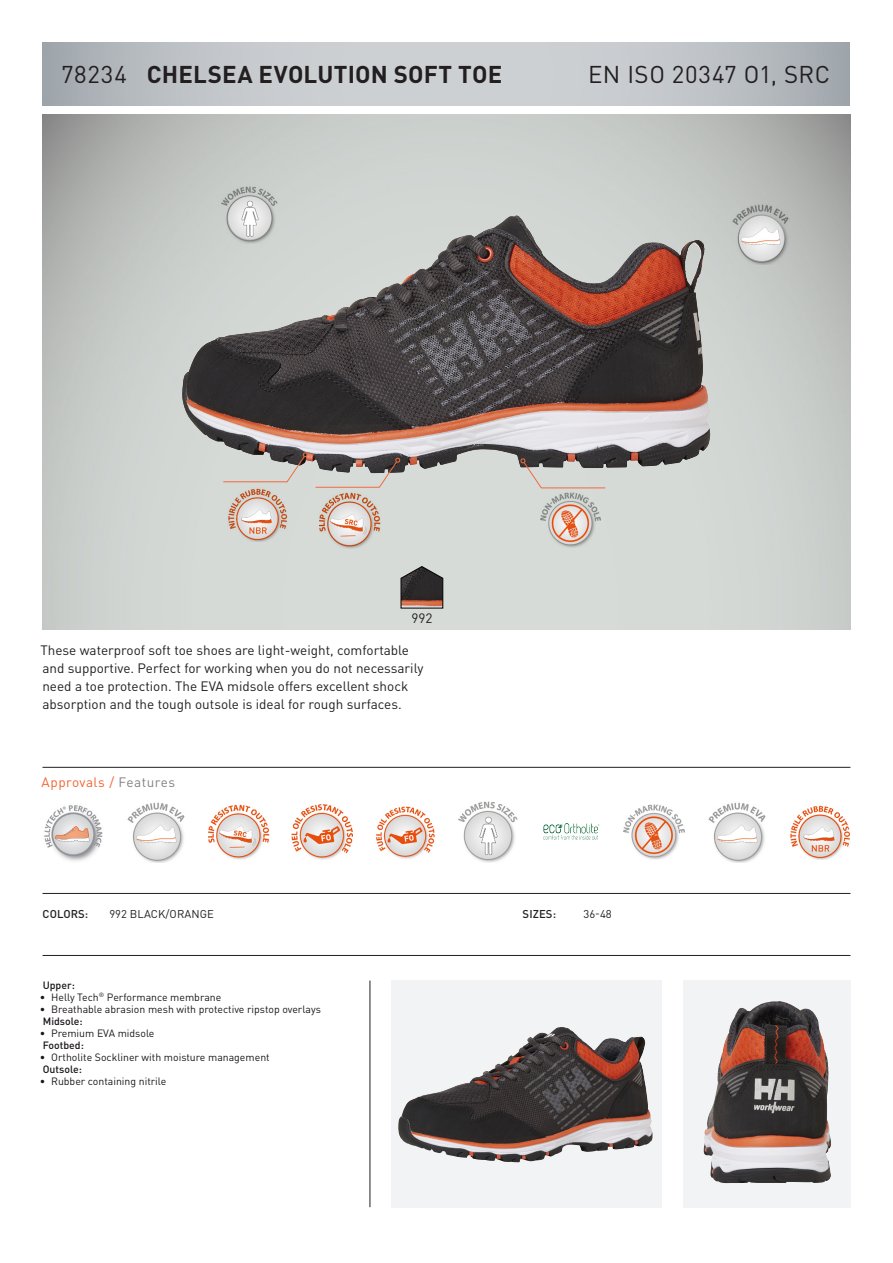
<style>
.page{position:relative;width:893px;height:1263px;background:#fff}
.page>*{position:absolute;margin:0;border:0;box-sizing:border-box;transform-origin:0 0}
.Artikkelnummer{font:700 24px "DINOT";letter-spacing:.005em;color:#231f20}
.Artikkelnummer-2{font:24px "DINOT";letter-spacing:.025em;color:#231f20}
.Characteristics{font:13.5px/18px "DINOT";color:#231f20}
.t1{font:13.5px "DINOT";letter-spacing:.04em;color:#f16230}
.Color_codes{font:13.5px "DINOT";color:#231f20}
.Colors__sizes__fabri{font:11.25px "DINOT";letter-spacing:.01em;color:#231f20}
.t2{font:500 11.25px "DINOT";letter-spacing:.01em;color:#231f20}
.t3{font:10.5px "DINOT";color:#1a161a}
.Product_Features{font:500 10.5px "DINOT";color:#1a161a}
.s1{color:#808285}
</style>
<div class="page">
<svg style="left:43px;top:43px;width:807px;height:63px;background:#c0c4c8"></svg>
<img style="left:43px;top:115px;width:807px;height:515px">
<svg style="left:391px;top:980px;width:271px;height:228px;fill:#f2f3f4"></svg>
<img style="left:398px;top:1027px;width:162px;height:124px">
<svg style="left:683px;top:980px;width:167px;height:228px;fill:#f2f3f4"></svg>
<img style="left:703px;top:1001px;width:76px;height:182px">
<hr style="left:43px;top:893px;width:807px;height:1px;background:#231f20">
<hr style="left:43px;top:767px;width:807px;height:1px;background:#231f20">
<hr style="left:43px;top:955px;width:807px;height:1px;background:#231f20">
<hr style="left:370px;top:980px;width:1px;height:227px;background:#231f20">
<img style="left:182px;top:216px;width:332px;height:235px">
<svg style="left:400px;top:565px;width:44px;height:44px;background:#635752"></svg>
<svg style="left:519px;top:458px;width:87px;height:31px;background:#afaca7"></svg>
<svg style="left:222px;top:452px;width:179px;height:36px;background:#afaba7"></svg>
<img style="left:44px;top:805px;width:59px;height:56px">
<img style="left:127px;top:802px;width:58px;height:61px">
<img style="left:209px;top:805px;width:60px;height:55px">
<img style="left:292px;top:805px;width:60px;height:54px">
<img style="left:376px;top:806px;width:59px;height:53px">
<img style="left:458px;top:802px;width:60px;height:61px">
<img style="left:543px;top:824px;width:57px;height:16px">
<img style="left:624px;top:804px;width:61px;height:56px">
<img style="left:708px;top:802px;width:58px;height:61px">
<img style="left:790px;top:805px;width:61px;height:54px">
<img style="left:320px;top:493px;width:61px;height:55px">
<img style="left:540px;top:492px;width:61px;height:56px">
<img style="left:227px;top:487px;width:61px;height:55px">
<img style="left:730px;top:203px;width:61px;height:61px">
<img style="left:222px;top:186px;width:56px;height:57px">
<p class="Artikkelnummer-2" style="left:61px;top:58px;width:67px">78234</p>
<p class="Artikkelnummer" style="left:147px;top:58px;width:357px">CHELSEA EVOLUTION SOFT TOE</p>
<p class="Artikkelnummer-2" style="left:588px;top:58px;width:243px">EN ISO 20347 O1, SRC</p>
<p class="Color_codes" style="left:411px;top:609px;width:23px">992</p>
<p class="Characteristics" style="left:40px;top:641px;width:384px">These waterproof soft toe shoes are light-weight, comfortable and supportive. Perfect for working when you do not necessarily need a toe protection. The EVA midsole offers excellent shock absorption and the tough outsole is ideal for rough surfaces.</p>
<p class="t1" style="left:42px;top:772px;width:135px">Approvals / <span class="s1">Features</span></p>
<p class="t2" style="left:43px;top:906px;width:47px">COLORS:</p>
<p class="Colors__sizes__fabri" style="left:109px;top:906px;width:106px">992 BLACK/ORANGE</p>
<p class="t2" style="left:523px;top:906px;width:35px">SIZES:</p>
<p class="Colors__sizes__fabri" style="left:584px;top:906px;width:30px">36-48</p>
<p class="Product_Features" style="left:43px;top:978px;width:34px">Upper:</p>
<p class="t3" style="left:40px;top:990px;width:183px">• Helly Tech<sup>®</sup> Performance membrane</p>
<p class="t3" style="left:40px;top:1002px;width:283px">• Breathable abrasion mesh with protective ripstop overlays</p>
<p class="Product_Features" style="left:43px;top:1014px;width:41px">Midsole:</p>
<p class="t3" style="left:40px;top:1026px;width:116px">• Premium EVA midsole</p>
<p class="Product_Features" style="left:43px;top:1038px;width:43px">Footbed:</p>
<p class="t3" style="left:40px;top:1050px;width:231px">• Ortholite Sockliner with moisture management</p>
<p class="Product_Features" style="left:43px;top:1062px;width:41px">Outsole:</p>
<p class="t3" style="left:40px;top:1074px;width:128px">• Rubber containing nitrile</p>
</div>
